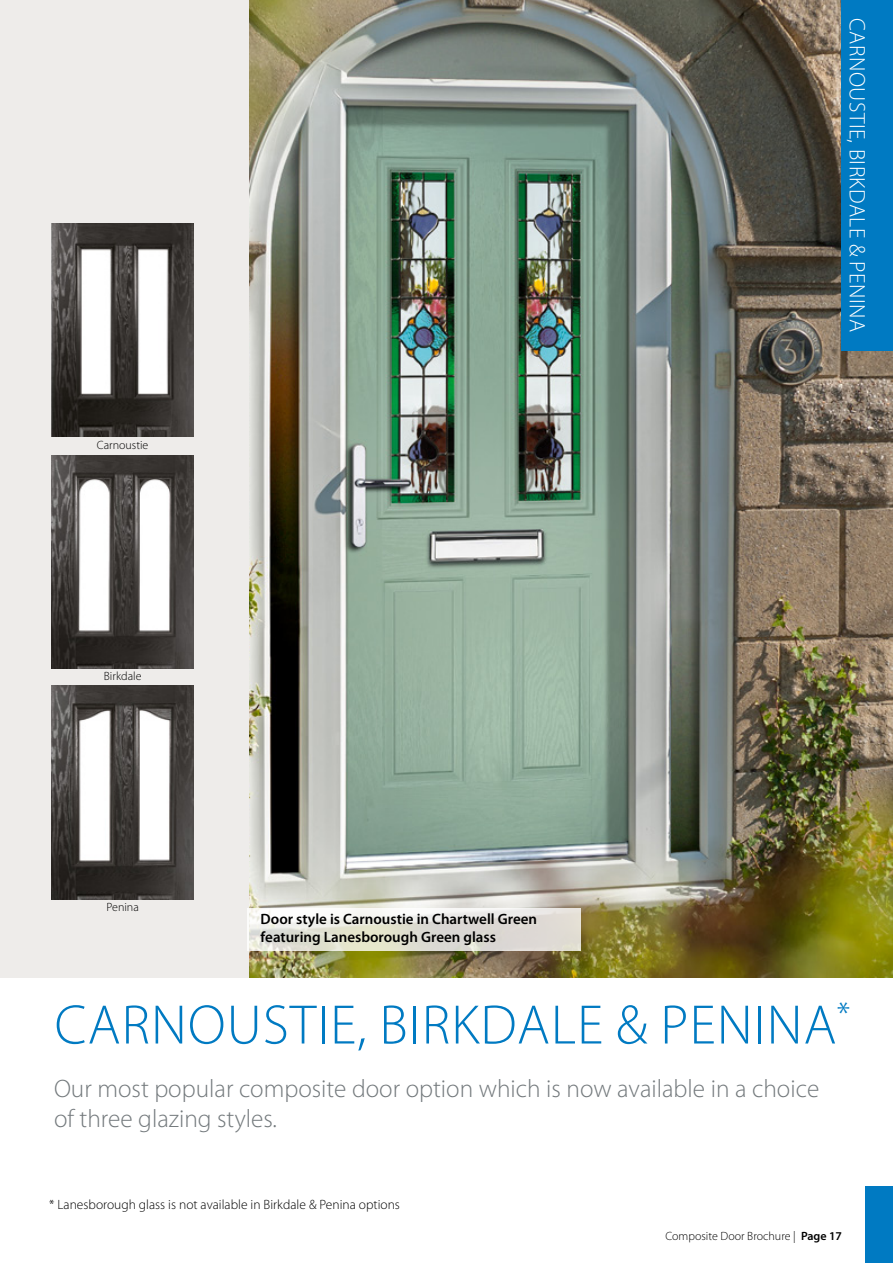
<style>
.page{position:relative;width:893px;height:1263px;background:#fff}
.page>*{position:absolute;margin:0;border:0;box-sizing:border-box;transform-origin:0 0}
.t1{font:300 56.1px "Myriad Pro";letter-spacing:.02em;color:#007ac2}
.t2{font:300 25.35px/30.3px "Myriad Pro";color:#73797c}
.t3{font:300 22.5px "Myriad Pro";letter-spacing:.02em;color:#fff}
.t4{font:600 15px/18px "Myriad Pro";color:#000}
.t5{font:300 13.5px "Myriad Pro";color:#000}
.t6{font:300 12px "Myriad Pro";color:#000}
.s1{font-weight:600}
</style>
<div class="page">
<img style="left:248px;top:0;width:645px;height:977px">
<div style="left:841px;top:0;width:52px;height:350px;background:#007ac2"></div>
<div style="left:0;top:0;width:248px;height:977px;background:#eeecea"></div>
<img style="left:52px;top:223px;width:142px;height:214px">
<img style="left:52px;top:455px;width:142px;height:214px">
<img style="left:52px;top:686px;width:142px;height:213px">
<svg style="left:248px;top:908px;width:333px;height:42px"></svg>
<div style="left:865px;top:1186px;width:28px;height:77px;background:#007ac2"></div>
<p class="t6" style="left:97px;top:437px;width:53px">Carnoustie</p>
<p class="t6" style="left:104px;top:668px;width:39px">Birkdale</p>
<p class="t6" style="left:106px;top:900px;width:34px">Penina</p>
<p class="t4" style="left:261px;top:910px;width:278px">Door style is Carnoustie in Chartwell Green featuring Lanesborough Green glass</p>
<p class="t3" style="left:871px;top:18px;width:315px;rotate:90deg">CARNOUSTIE, BIRKDALE &amp; PENINA</p>
<h1 class="t1" style="left:55px;top:991px;width:797px">CARNOUSTIE, BIRKDALE &amp; PENINA<sup>*</sup></h1>
<p class="t2" style="left:54px;top:1073px;width:767px">Our most popular composite door option which is now available in a choice of three glazing styles.</p>
<p class="t5" style="left:49px;top:1197px;width:352px">* Lanesborough glass is not available in Birkdale &amp; Penina options</p>
<p class="t6" style="left:665px;top:1229px;width:178px">Composite Door Brochure | <span class="s1">Page 17</span></p>
</div>
